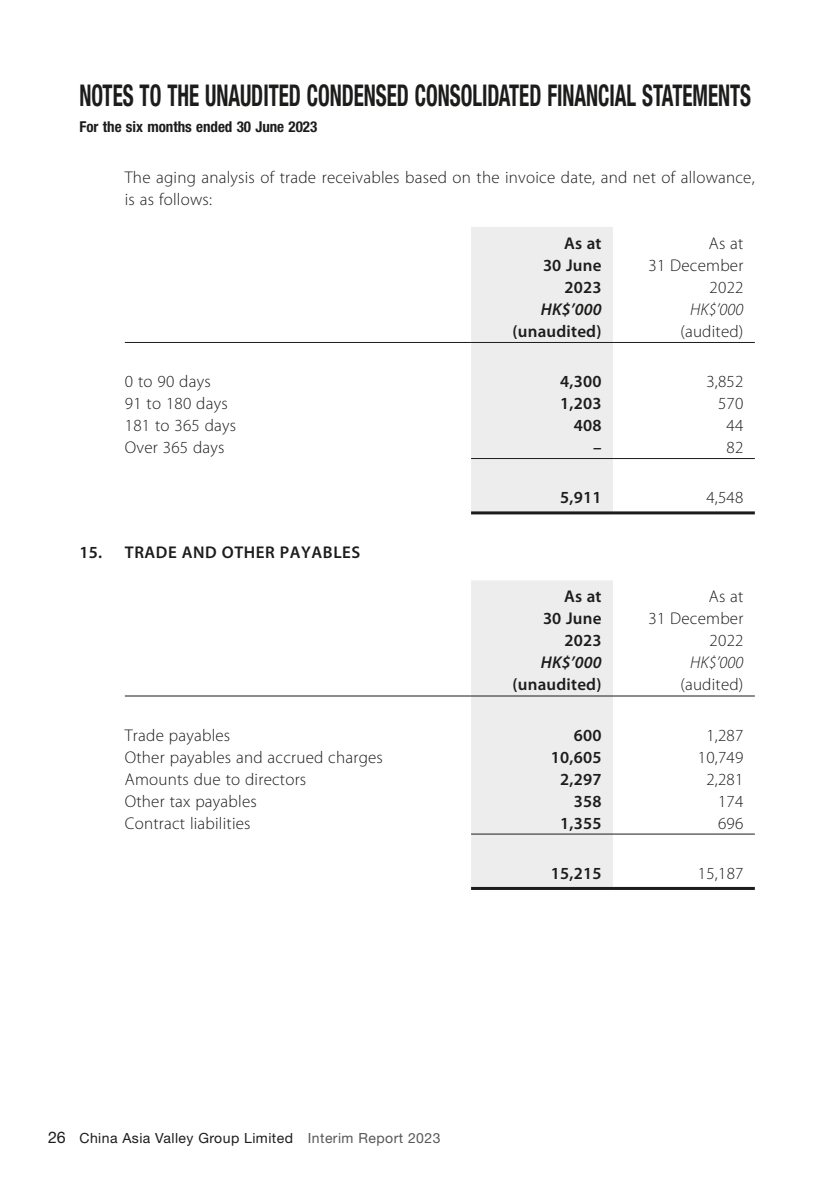
<style>
.page{position:relative;width:840px;height:1191px;background:#fff}
.page>*{position:absolute;margin:0;border:0;box-sizing:border-box;transform-origin:0 0}
.t1{font:700 condensed 30px "Helvetica Neue LT Std";color:#1c1c1b;scale:.7 1}
.t2{font:300 17px/22px "Myriad Pro";letter-spacing:.015em;color:#1c1c1b;text-align:right}
.t3{font:600 17px/22px "Myriad Pro";letter-spacing:.01em;color:#1c1c1b;text-align:right}
.t4{font:600 17px "Myriad Pro";letter-spacing:.03em;color:#1c1c1b}
.t5{font:italic 600 17px "Myriad Pro";letter-spacing:.01em;color:#1c1c1b}
.t6{font:italic 300 17px "Myriad Pro";letter-spacing:.01em;color:#1c1c1b}
.t7{font:700 condensed 15px "Helvetica Neue LT Std";color:#1c1c1b}
.t8{font:14px "Helvetica Neue LT Std";letter-spacing:.03em;color:#1c1c1b}
.s1{font-size:16px}
.s2{color:#575756}
</style>
<div class="page">
<div style="left:471px;top:227px;width:141px;height:284px;background:#ededed"></div>
<hr style="left:125px;top:342px;width:346px;height:1px;background:#1c1c1b">
<hr style="left:471px;top:342px;width:141px;height:1px;background:#1c1c1b">
<hr style="left:612px;top:342px;width:142px;height:1px;background:#1c1c1b">
<hr style="left:471px;top:458px;width:141px;height:1px;background:#1c1c1b">
<hr style="left:612px;top:458px;width:142px;height:1px;background:#1c1c1b">
<hr style="left:471px;top:511px;width:141px;height:3px;background:#1c1c1b">
<hr style="left:612px;top:511px;width:142px;height:3px;background:#1c1c1b">
<div style="left:471px;top:580px;width:141px;height:307px;background:#ededed"></div>
<hr style="left:125px;top:695px;width:346px;height:1px;background:#1c1c1b">
<hr style="left:471px;top:695px;width:141px;height:1px;background:#1c1c1b">
<hr style="left:612px;top:695px;width:142px;height:1px;background:#1c1c1b">
<hr style="left:471px;top:833px;width:141px;height:1px;background:#1c1c1b">
<hr style="left:612px;top:833px;width:142px;height:1px;background:#1c1c1b">
<hr style="left:471px;top:887px;width:141px;height:3px;background:#1c1c1b">
<hr style="left:612px;top:887px;width:142px;height:3px;background:#1c1c1b">
<h1 class="t1" style="left:79px;top:77px;width:960px">NOTES TO THE UNAUDITED CONDENSED CONSOLIDATED FINANCIAL STATEMENTS</h1>
<p class="t7" style="left:79px;top:118px;width:239px">For the six months ended 30 June 2023</p>
<p class="t2" style="left:125px;top:166px;width:631px;text-align:left">The aging analysis of trade receivables based on the invoice date, and net of allowance, is as follows:</p>
<p class="t3" style="left:542px;top:232px;width:60px">As at<br>30 June<br>2023</p>
<p class="t2" style="left:648px;top:232px;width:96px">As at<br>31 December<br>2022</p>
<p class="t5" style="left:540px;top:300px;width:62px">HK$’000</p>
<p class="t6" style="left:689px;top:300px;width:55px">HK$’000</p>
<p class="t3" style="left:512px;top:320px;width:90px">(unaudited)</p>
<p class="t2" style="left:680px;top:320px;width:65px">(audited)</p>
<p class="t2" style="left:125px;top:370px;width:87px">0 to 90 days</p>
<p class="t3" style="left:560px;top:370px;width:43px">4,300</p>
<p class="t2" style="left:706px;top:370px;width:39px">3,852</p>
<p class="t2" style="left:125px;top:392px;width:104px">91 to 180 days</p>
<p class="t3" style="left:560px;top:392px;width:43px">1,203</p>
<p class="t2" style="left:717px;top:392px;width:27px">570</p>
<p class="t2" style="left:125px;top:414px;width:113px">181 to 365 days</p>
<p class="t3" style="left:573px;top:414px;width:29px">408</p>
<p class="t2" style="left:726px;top:414px;width:18px">44</p>
<p class="t2" style="left:125px;top:436px;width:101px">Over 365 days</p>
<p class="t3" style="left:592px;top:436px;width:10px">–</p>
<p class="t2" style="left:726px;top:436px;width:18px">82</p>
<p class="t3" style="left:560px;top:486px;width:43px">5,911</p>
<p class="t2" style="left:706px;top:486px;width:39px">4,548</p>
<p class="t4" style="left:79px;top:543px;width:282px">15. TRADE AND OTHER PAYABLES</p>
<p class="t3" style="left:542px;top:586px;width:60px">As at<br>30 June<br>2023</p>
<p class="t2" style="left:648px;top:586px;width:96px">As at<br>31 December<br>2022</p>
<p class="t5" style="left:540px;top:653px;width:62px">HK$’000</p>
<p class="t6" style="left:689px;top:654px;width:55px">HK$’000</p>
<p class="t3" style="left:512px;top:674px;width:90px">(unaudited)</p>
<p class="t2" style="left:680px;top:674px;width:65px">(audited)</p>
<p class="t2" style="left:125px;top:724px;width:107px">Trade payables</p>
<p class="t3" style="left:573px;top:724px;width:29px">600</p>
<p class="t2" style="left:706px;top:724px;width:39px">1,287</p>
<p class="t2" style="left:125px;top:746px;width:259px">Other payables and accrued charges</p>
<p class="t3" style="left:550px;top:746px;width:52px">10,605</p>
<p class="t2" style="left:697px;top:746px;width:47px">10,749</p>
<p class="t2" style="left:125px;top:768px;width:183px">Amounts due to directors</p>
<p class="t3" style="left:560px;top:768px;width:43px">2,297</p>
<p class="t2" style="left:706px;top:768px;width:39px">2,281</p>
<p class="t2" style="left:125px;top:790px;width:133px">Other tax payables</p>
<p class="t3" style="left:573px;top:790px;width:29px">358</p>
<p class="t2" style="left:717px;top:790px;width:27px">174</p>
<p class="t2" style="left:125px;top:812px;width:127px">Contract liabilities</p>
<p class="t3" style="left:560px;top:812px;width:43px">1,355</p>
<p class="t2" style="left:717px;top:812px;width:27px">696</p>
<p class="t3" style="left:550px;top:862px;width:52px">15,215</p>
<p class="t2" style="left:697px;top:862px;width:47px">15,187</p>
<p class="t8" style="left:48px;top:1129px;width:394px"><span class="s1">26</span> China Asia Valley Group Limited <span class="s2">Interim Report 2023</span></p>
</div>
